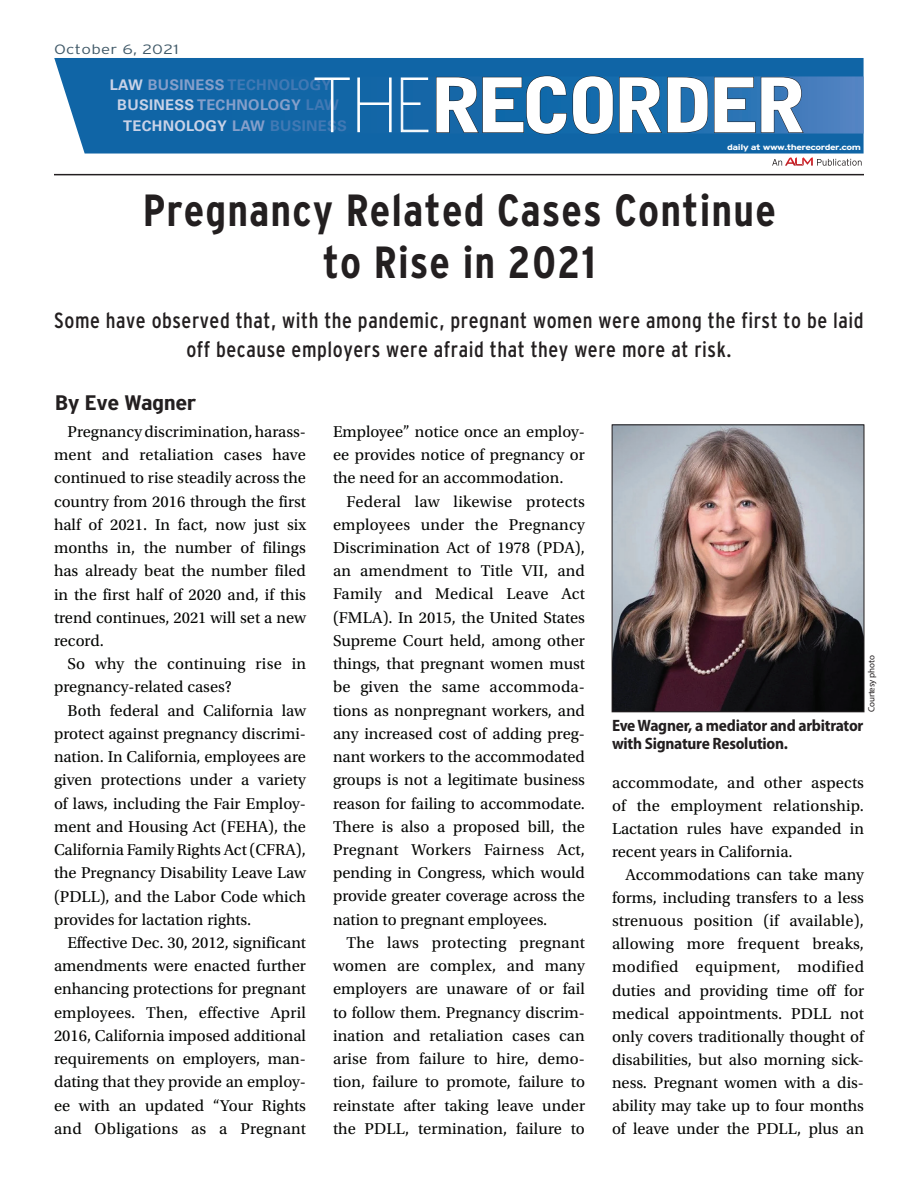
<style>
.page{position:relative;width:918px;height:1188px;background:#fff}
.page>*{position:absolute;margin:0;border:0;box-sizing:border-box;transform-origin:0 0}
.t1{font:900 74.85px "Bell Gothic Std";letter-spacing:-.08em;color:#fff;scale:1.05 1}
.t2{font:700 condensed 45px/52.5px "Interstate";letter-spacing:.025em;color:#231f20;text-align:center}
.t3{font:condensed 21.9px/29.1px "Interstate";letter-spacing:.025em;color:#231f20;text-align:center}
.t4{font:700 condensed 21px "Interstate";letter-spacing:-.02em;color:#231f20;scale:1.25 1}
.t5{font:16.5px/23.2px "Utopia Std";color:#040503;text-align:justify}
.t6{font:700 semi-condensed 16.5px/18px "Myriad Pro";letter-spacing:-.015em;color:#231f20}
.t7{font:700 14.7px "Univers LT Std";letter-spacing:.02em;color:#4279b4}
.t8{font:700 14.7px "Univers LT Std";letter-spacing:.02em;color:#869fca}
.t9{font:700 14.7px "Univers LT Std";letter-spacing:.02em;color:#c9d2e7}
.t10{font:300 13.5px "Interstate";letter-spacing:.02em;color:#405968;scale:1.25 1}
.t11{font:9px "Myriad Pro";letter-spacing:-.015em;color:#231f20}
.t12{font:700 8.1px "Interstate";letter-spacing:-.05em;color:#fff;scale:1.29 1}
.s1{color:#c9d2e7}
.s2{color:#869fca}
.s3{color:#4279b4}
</style>
<div class="page">
<hr style="left:54px;top:174px;width:810px;height:1px;background:#231f20">
<div style="left:54px;top:58px;width:810px;height:96px;background:#1065a6"></div>
<svg style="left:772px;top:157px;width:90px;height:9px"></svg>
<svg style="left:107px;top:76px;width:757px;height:58px;background:#1d6bab"></svg>
<svg style="left:436px;top:75px;width:272px;height:60px;background:#16629b"></svg>
<svg style="left:714px;top:77px;width:90px;height:56px;background:#306ca6"></svg>
<svg style="left:314px;top:77px;width:115px;height:55px;background:#327ab2"></svg>
<img style="left:614px;top:427px;width:248px;height:283px">
<div style="left:612px;top:425px;width:252px;height:287px;border:1px solid #231f20"></div>
<p class="t10" style="left:54px;top:42px;width:101px">October 6, 2021</p>
<p class="t7" style="left:110px;top:76px;width:223px"><span class="s1">LAW</span> <span class="s2">BUSINESS</span> TECHNOLOGY</p>
<p class="t8" style="left:117px;top:97px;width:223px"><span class="s1">BUSINESS</span> TECHNOLOGY <span class="s3">LAW</span></p>
<p class="t9" style="left:123px;top:117px;width:225px">TECHNOLOGY <span class="s2">LAW</span> <span class="s3">BUSINESS</span></p>
<h1 class="t1" style="left:430px;top:62px;width:361px">RECORDER</h1>
<p class="t12" style="left:727px;top:143px;width:105px">daily at www.therecorder.com</p>
<h2 class="t2" style="left:143px;top:183px;width:634px">Pregnancy Related Cases Continue to Rise in 2021</h2>
<h3 class="t3" style="left:54px;top:306px;width:811px">Some have observed that, with the pandemic, pregnant women were among the first to be laid off because employers were afraid that they were more at risk.</h3>
<p class="t4" style="left:55px;top:391px;width:115px">By Eve Wagner</p>
<p class="t5" style="left:54px;top:420px;width:254px;text-indent:13px">Pregnancy discrimination, harass&shy;ment and retaliation cases have continued to rise steadily across the country from 2016 through the first half of 2021. In fact, now just six months in, the number of filings has already beat the number filed in the first half of 2020 and, if this trend continues, 2021 will set a new record.</p>
<p class="t5" style="left:54px;top:653px;width:254px;text-indent:13px">So why the continuing rise in pregnancy-related cases?</p>
<p class="t5" style="left:54px;top:699px;width:254px;text-indent:13px">Both federal and California law protect against pregnancy discrimi&shy;nation. In California, employees are given protections under a variety of laws, including the Fair Employ&shy;ment and Housing Act (FEHA), the California Family Rights Act (CFRA), the Pregnancy Disability Leave Law (PDLL), and the Labor Code which provides for lactation rights.</p>
<p class="t5" style="left:54px;top:931px;width:254px;text-indent:13px">Effective Dec. 30, 2012, significant amendments were enacted further enhancing protections for pregnant employees. Then, effective April 2016, California imposed additional requirements on employers, man&shy;dating that they provide an employ&shy;ee with an updated “Your Rights and Obligations as a Pregnant</p>
<p class="t5" style="left:333px;top:420px;width:254px">Employee” notice once an employ&shy;ee provides notice of pregnancy or the need for an accommodation.</p>
<p class="t5" style="left:333px;top:490px;width:254px;text-indent:13px">Federal law likewise protects employees under the Pregnancy Discrimination Act of 1978 (PDA), an amendment to Title VII, and Family and Medical Leave Act (FMLA). In 2015, the United States Supreme Court held, among other things, that pregnant women must be given the same accommoda&shy;tions as nonpregnant workers, and any increased cost of adding preg&shy;nant workers to the accommodated groups is not a legitimate business reason for failing to accommodate.<br>There is also a proposed bill, the Pregnant Workers Fairness Act, pending in Congress, which would provide greater coverage across the nation to pregnant employees.</p>
<p class="t5" style="left:333px;top:931px;width:254px;text-indent:13px">The laws protecting pregnant women are complex, and many employers are unaware of or fail to follow them. Pregnancy discrim&shy;ination and retaliation cases can arise from failure to hire, demo&shy;tion, failure to promote, failure to reinstate after taking leave under the PDLL, termination, failure to</p>
<p class="t11" style="left:866px;top:712px;width:58px;rotate:-90deg">Courtesy photo</p>
<p class="t6" style="left:612px;top:716px;width:253px">Eve Wagner, a mediator and arbitrator with Signature Resolution.</p>
<p class="t5" style="left:612px;top:772px;width:254px">accommodate, and other aspects of the employment relationship.<br>Lactation rules have expanded in recent years in California.</p>
<p class="t5" style="left:612px;top:864px;width:254px;text-indent:13px">Accommodations can take many forms, including transfers to a less strenuous position (if available), allowing more frequent breaks, modified equipment, modified duties and providing time off for medical appointments. PDLL not only covers traditionally thought of disabilities, but also morning sick&shy;ness. Pregnant women with a dis&shy;ability may take up to four months of leave under the PDLL, plus an</p>
</div>
